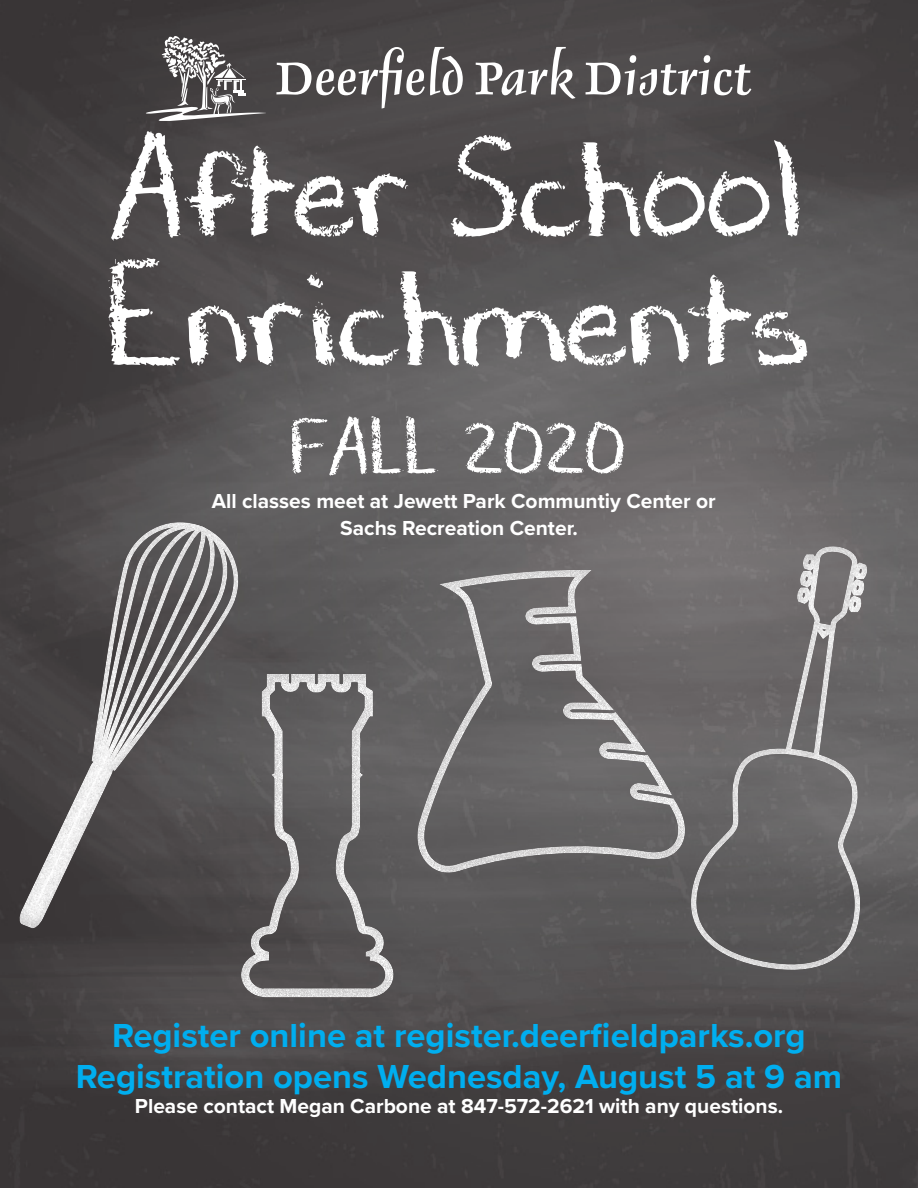
<style>
.page{position:relative;width:918px;height:1188px;background:#fff}
.page>*{position:absolute;margin:0;border:0;box-sizing:border-box;transform-origin:0 0}
.t1{font:138px "DJB Chalk It Up";color:#fff}
.t2{font:75px "DJB Chalk It Up";color:#fff}
.t3{font:61.5px "Delphin LT Std 2";color:#fff}
.t4{font:700 34.5px "Proxima Nova";color:#00aeef}
.t5{font:700 21px/27px "Proxima Nova";color:#fff;text-align:center}
</style>
<div class="page">
<img style="left:0;top:0;width:918px;height:1188px">
<svg style="left:0;top:503px;width:258px;height:450px"></svg>
<div style="left:239px;top:674px;width:156px;height:325px;background:#231f20;opacity:.25"></div>
<div style="left:415px;top:569px;width:272px;height:306px;background:#231f20;opacity:.25"></div>
<svg style="left:678px;top:529px;width:240px;height:454px;fill:#696869"></svg>
<svg style="left:146px;top:36px;width:120px;height:86px"></svg>
<p class="t3" style="left:275px;top:46px;width:477px">Deerfield Park District</p>
<p class="t1" style="left:110px;top:93px;width:700px">After School</p>
<p class="t1" style="left:109px;top:222px;width:702px">Enrichments</p>
<p class="t2" style="left:292px;top:395px;width:336px">FALL 2020</p>
<p class="t5" style="left:212px;top:487px;width:506px">All classes meet at Jewett Park Communtiy Center or<br>Sachs Recreation Center.</p>
<p class="t4" style="left:112px;top:1010px;width:695px">Register online at register.deerfieldparks.org</p>
<p class="t4" style="left:76px;top:1051px;width:768px">Registration opens Wednesday, August 5 at 9 am</p>
<p class="t5" style="left:135px;top:1092px;width:650px">Please contact Megan Carbone at 847-572-2621 with any questions.</p>
</div>
